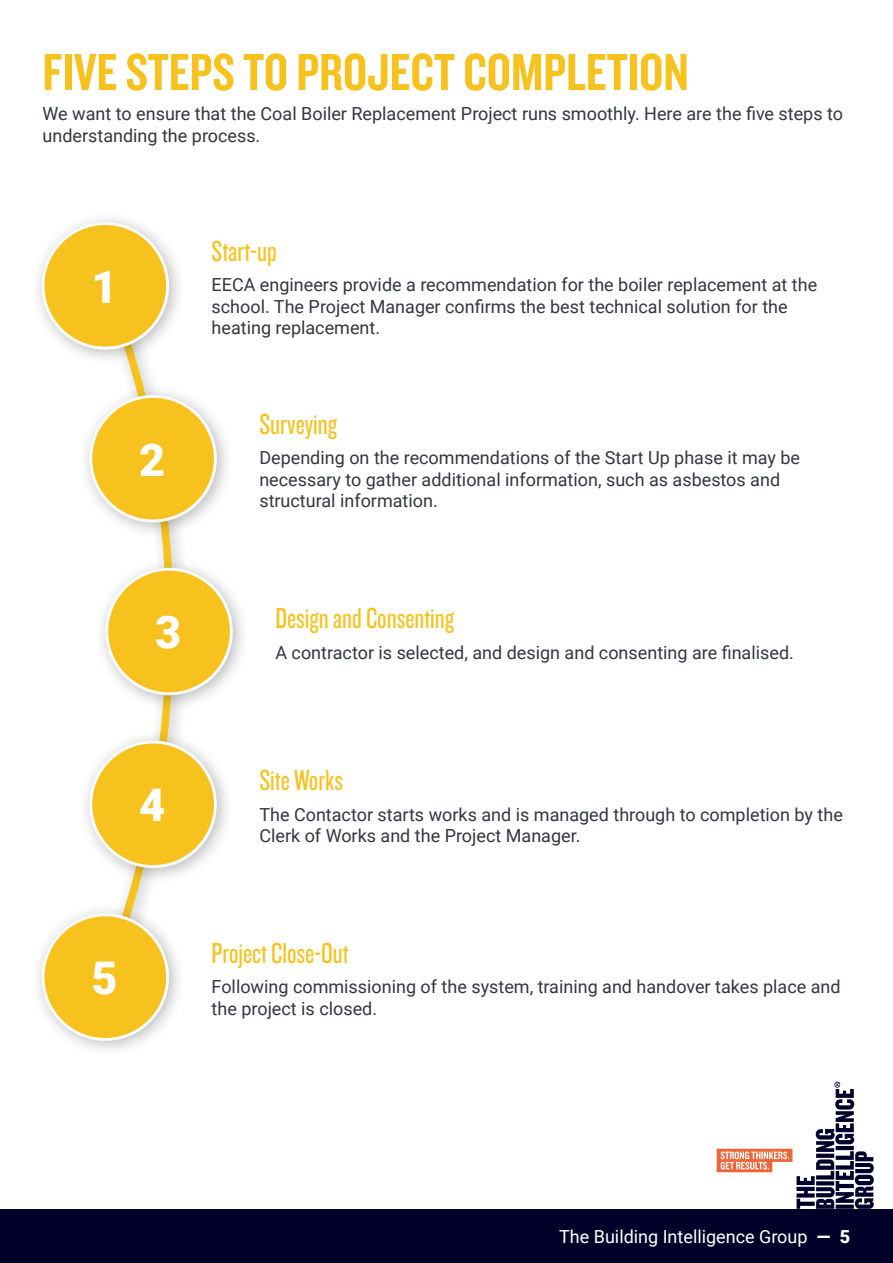
<style>
.page{position:relative;width:893px;height:1263px;background:#fff}
.page>*{position:absolute;margin:0;border:0;box-sizing:border-box;transform-origin:0 0}
.t1{font:54px "Knockout HTF49 Liteweight";color:#f7c21e}
.Subheader{font:900 45px "Roboto";color:#fff}
.Subheader-2{font:30px "Knockout 28 Junior Feathrwt";color:#f7c21e}
.Body{font:18px/21.6px "Roboto";color:#333641}
.t2{font:18px "Roboto";color:#fff}
.s1{font-weight:900}
</style>
<div class="page">
<div style="left:0;top:1209px;width:893px;height:54px;background:#000029"></div>
<svg style="left:717px;top:1081px;width:157px;height:128px"></svg>
<svg style="left:124px;top:367px;width:57px;height:535px"></svg>
<div style="left:31px;top:211px;width:155px;height:156px;background:#231f20;opacity:.3"></div>
<div style="left:43px;top:224px;width:125px;height:124px;background:#f7c21e;border-radius:50%"></div>
<div style="left:42px;top:222px;width:127px;height:128px;border:3px solid #f9fafa;border-radius:50%"></div>
<div style="left:79px;top:384px;width:155px;height:156px;background:#231f20;opacity:.3"></div>
<div style="left:91px;top:396px;width:124px;height:125px;background:#f7c21e;border-radius:50%"></div>
<div style="left:89px;top:395px;width:128px;height:127px;border:3px solid #f9fafa;border-radius:50%"></div>
<div style="left:95px;top:557px;width:155px;height:155px;background:#231f20;opacity:.3"></div>
<div style="left:107px;top:569px;width:124px;height:125px;background:#f7c21e;border-radius:50%"></div>
<div style="left:105px;top:568px;width:128px;height:127px;border:3px solid #f9fafa;border-radius:50%"></div>
<div style="left:79px;top:730px;width:155px;height:155px;background:#231f20;opacity:.3"></div>
<div style="left:91px;top:742px;width:124px;height:125px;background:#f7c21e;border-radius:50%"></div>
<div style="left:89px;top:740px;width:128px;height:128px;border:3px solid #f9fafa;border-radius:50%"></div>
<div style="left:31px;top:902px;width:155px;height:156px;background:#231f20;opacity:.3"></div>
<div style="left:43px;top:915px;width:125px;height:124px;background:#f7c21e;border-radius:50%"></div>
<div style="left:42px;top:913px;width:127px;height:128px;border:3px solid #f9fafa;border-radius:50%"></div>
<p class="t1" style="left:43px;top:45px;width:648px">FIVE STEPS TO PROJECT COMPLETION</p>
<p class="Body" style="left:43px;top:102px;width:802px">We want to ensure that the Coal Boiler Replacement Project runs smoothly. Here are the five steps to understanding the process.</p>
<p class="Subheader" style="left:91px;top:255px;width:28px">1</p>
<p class="Subheader" style="left:139px;top:428px;width:28px">2</p>
<p class="Subheader-2" style="left:212px;top:233px;width:67px">Start-up</p>
<p class="Body" style="left:212px;top:273px;width:607px">EECA engineers provide a recommendation for the boiler replacement at the school. The Project Manager confirms the best technical solution for the heating replacement.</p>
<p class="Subheader-2" style="left:259px;top:406px;width:79px">Surveying</p>
<p class="Body" style="left:259px;top:446px;width:542px">Depending on the recommendations of the Start Up phase it may be necessary to gather additional information, such as asbestos and structural information.</p>
<p class="Subheader" style="left:155px;top:601px;width:28px">3</p>
<p class="Subheader-2" style="left:275px;top:600px;width:180px">Design and Consenting</p>
<p class="Body" style="left:275px;top:641px;width:520px">A contractor is selected, and design and consenting are finalised.</p>
<p class="Subheader" style="left:139px;top:774px;width:28px">4</p>
<p class="Subheader" style="left:91px;top:946px;width:28px">5</p>
<p class="Subheader-2" style="left:259px;top:762px;width:85px">Site Works</p>
<p class="Body" style="left:259px;top:803px;width:585px">The Contactor starts works and is managed through to completion by the<br>Clerk of Works and the Project Manager.</p>
<p class="Subheader-2" style="left:212px;top:935px;width:139px">Project Close-Out</p>
<p class="Body" style="left:212px;top:975px;width:630px">Following commissioning of the system, training and handover takes place and the project is closed.</p>
<p class="t2" style="left:559px;top:1224px;width:292px">The Building Intelligence Group <span class="s1">— 5</span></p>
</div>
